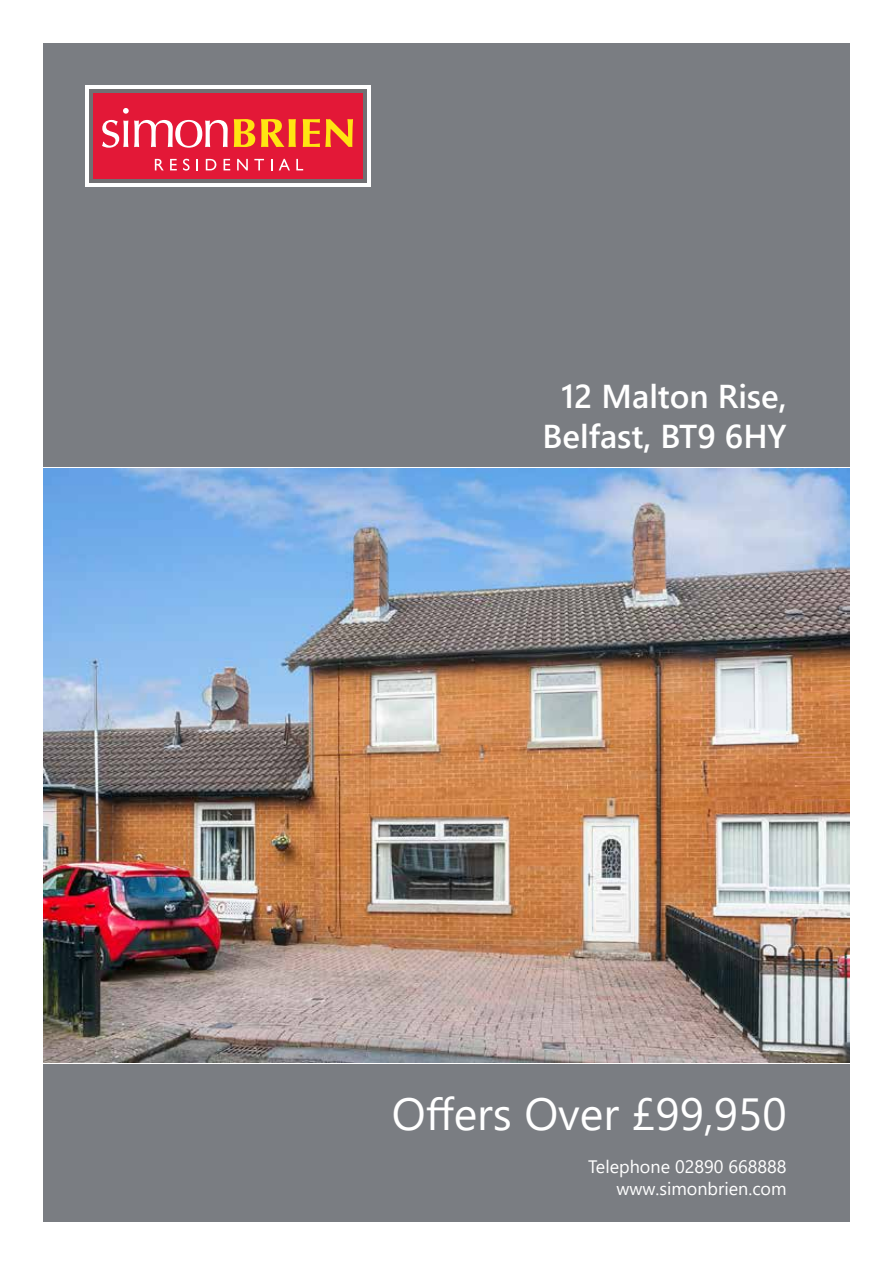
<style>
.page{position:relative;width:893px;height:1263px;background:#fff}
.page>*{position:absolute;margin:0;border:0;box-sizing:border-box;transform-origin:0 0}
.t1{font:45px "Segoe UI";color:#fff}
.t2{font:600 33px/39.6px "Segoe UI";color:#fff;text-align:center}
.t3{font:18px/21.6px "Segoe UI";color:#fff;text-align:right}
</style>
<div class="page">
<div style="left:43px;top:43px;width:807px;height:424px;background:#7a7d82"></div>
<div style="left:43px;top:1064px;width:807px;height:157px;background:#7a7d82"></div>
<img style="left:43px;top:468px;width:807px;height:594px">
<div style="left:85px;top:85px;width:286px;height:102px;background:#fff"></div>
<div style="left:89px;top:89px;width:278px;height:94px;background:#717073"></div>
<div style="left:93px;top:93px;width:270px;height:86px;background:#e31837"></div>
<svg style="left:102px;top:108px;width:126px;height:40px"></svg>
<svg style="left:234px;top:119px;width:21px;height:28px"></svg>
<svg style="left:261px;top:119px;width:35px;height:28px"></svg>
<svg style="left:303px;top:119px;width:50px;height:28px"></svg>
<svg style="left:155px;top:159px;width:9px;height:11px"></svg>
<svg style="left:170px;top:159px;width:7px;height:11px"></svg>
<svg style="left:183px;top:159px;width:7px;height:12px"></svg>
<svg style="left:196px;top:159px;width:2px;height:11px"></svg>
<svg style="left:206px;top:159px;width:10px;height:11px"></svg>
<svg style="left:224px;top:159px;width:6px;height:11px"></svg>
<svg style="left:237px;top:159px;width:11px;height:11px"></svg>
<svg style="left:254px;top:159px;width:10px;height:11px"></svg>
<svg style="left:279px;top:159px;width:11px;height:11px"></svg>
<svg style="left:296px;top:159px;width:7px;height:11px"></svg>
<h2 class="t2" style="left:543px;top:374px;width:246px">12 Malton Rise,<br>Belfast, BT9 6HY</h2>
<h1 class="t1" style="left:392px;top:1071px;width:396px">Offers Over £99,950</h1>
<p class="t3" style="left:588px;top:1154px;width:200px">Telephone 02890 668888 www.simonbrien.com</p>
</div>
